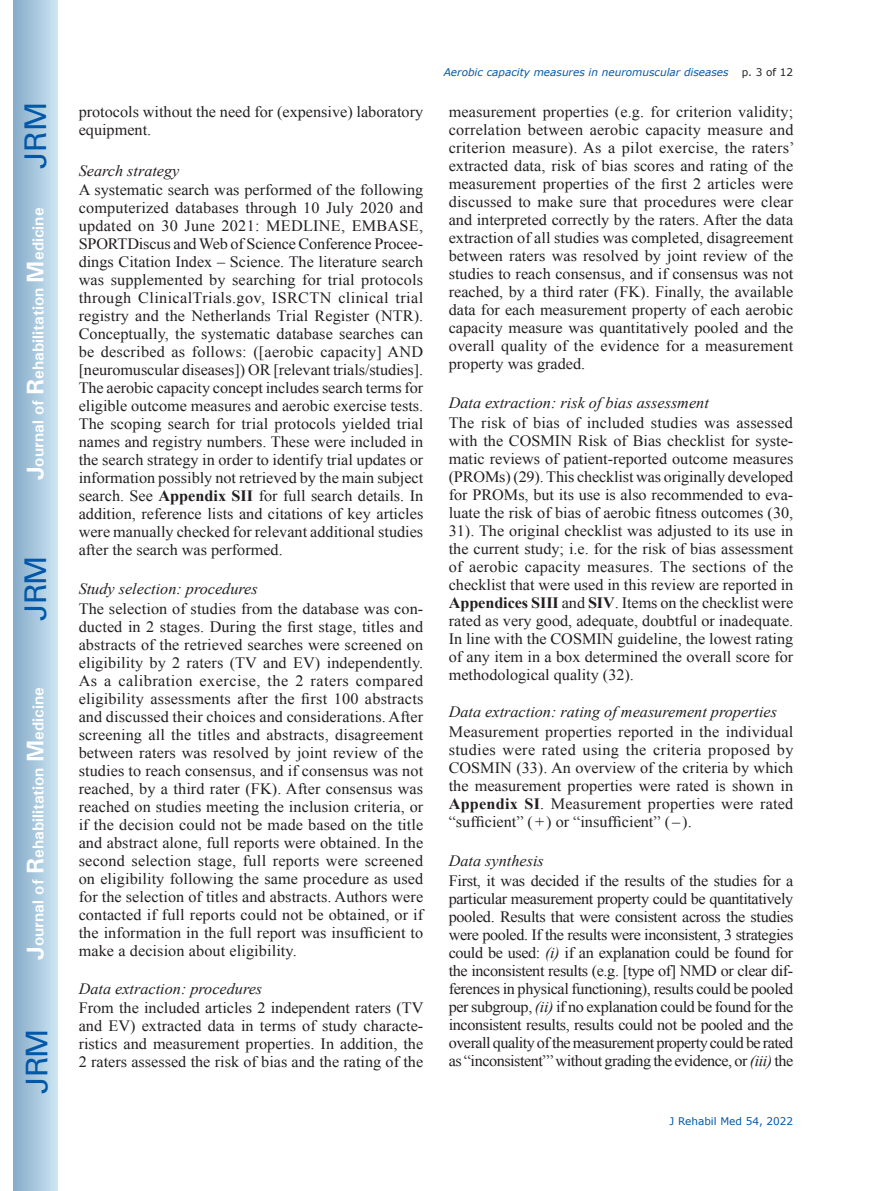
<style>
.page{position:relative;width:872px;height:1191px;background:#fff}
.page>*{position:absolute;margin:0;border:0;box-sizing:border-box;transform-origin:0 0}
.t1{font:30px "Univers";letter-spacing:-.03em;color:#0157a8}
.Text_below_H2{font:15.75px/18px "Times New Roman";color:#231f20;text-align:justify}
.t2{font:italic 15.75px "Times New Roman";color:#231f20}
.t3{font:700 15.75px "Univers";color:#fff}
.Txi{font:15.75px/18px "Times New Roman";color:#231f20}
.t4{font:italic 10.5px "Verdana";color:#0157a8}
.t5{font:10.5px "Verdana";color:#0157a8}
.t6{font:10.5px "Verdana";color:#231f20}
.s1{font-size:24px}
.s2{font-weight:700}
.s3{font-style:italic}
</style>
<div class="page">
<div style="left:14px;top:0;width:43px;height:1191px;background:linear-gradient(to right,#88acca,#cbe5f2)"></div>
<h1 class="t1" style="left:18px;top:169px;width:68px;rotate:-90deg">JRM</h1>
<p class="t3" style="left:28px;top:480px;width:274px;rotate:-90deg"><span class="s1">J</span>ournal of <span class="s1">R</span>ehabilitation <span class="s1">M</span>edicine</p>
<h1 class="t1" style="left:18px;top:620px;width:67px;rotate:-90deg">JRM</h1>
<p class="t3" style="left:28px;top:959px;width:274px;rotate:-90deg"><span class="s1">J</span>ournal of <span class="s1">R</span>ehabilitation <span class="s1">M</span>edicine</p>
<h1 class="t1" style="left:19px;top:1093px;width:67px;rotate:-90deg">JRM</h1>
<p class="Txi" style="left:79px;top:103px;width:346px">protocols without the need for (expensive) laboratory equipment.</p>
<h2 class="t2" style="left:79px;top:160px;width:102px">Search strategy</h2>
<p class="Text_below_H2" style="left:79px;top:181px;width:346px">A systematic search was performed of the following computerized databases through 10 July 2020 and updated on 30 June 2021: MEDLINE, EMBASE, SPORTDiscus and Web of Science Conference Procee&shy;dings Citation Index – Science. The literature search was supplemented by searching for trial protocols through ClinicalTrials.gov, ISRCTN clinical trial registry and the Netherlands Trial Register (NTR).<br>Conceptually, the systematic database searches can be described as follows: ([aerobic capacity] AND [neuromuscular diseases]) OR [relevant trials/studies].<br>The aerobic capacity concept includes search terms for eligible outcome measures and aerobic exercise tests.<br>The scoping search for trial protocols yielded trial names and registry numbers. These were included in the search strategy in order to identify trial updates or information possibly not retrieved by the main subject search. See <span class="s2">Appendix SII</span> for full search details. In addition, reference lists and citations of key articles were manually checked for relevant additional studies after the search was performed.</p>
<h2 class="t2" style="left:79px;top:578px;width:181px">Study selection: procedures</h2>
<p class="Text_below_H2" style="left:79px;top:599px;width:346px">The selection of studies from the database was con&shy;ducted in 2 stages. During the first stage, titles and abstracts of the retrieved searches were screened on eligibility by 2 raters (TV and EV) independently.<br>As a calibration exercise, the 2 raters compared eligibility assessments after the first 100 abstracts and discussed their choices and considerations. After screening all the titles and abstracts, disagreement between raters was resolved by joint review of the studies to reach consensus, and if consensus was not reached, by a third rater (FK). After consensus was reached on studies meeting the inclusion criteria, or if the decision could not be made based on the title and abstract alone, full reports were obtained. In the second selection stage, full reports were screened on eligibility following the same procedure as used for the selection of titles and abstracts. Authors were contacted if full reports could not be obtained, or if the information in the full report was insufficient to make a decision about eligibility.</p>
<h2 class="t2" style="left:79px;top:977px;width:185px">Data extraction: procedures</h2>
<p class="Text_below_H2" style="left:79px;top:998px;width:346px">From the included articles 2 independent raters (TV and EV) extracted data in terms of study characte&shy;ristics and measurement properties. In addition, the 2 raters assessed the risk of bias and the rating of the</p>
<p class="t4" style="left:444px;top:65px;width:286px">Aerobic capacity measures in neuromuscular diseases</p>
<p class="t6" style="left:742px;top:65px;width:53px">p. 3 of 12</p>
<p class="Text_below_H2" style="left:449px;top:103px;width:347px">measurement properties (e.g. for criterion validity; correlation between aerobic capacity measure and criterion measure). As a pilot exercise, the raters’ extracted data, risk of bias scores and rating of the measurement properties of the first 2 articles were discussed to make sure that procedures were clear and interpreted correctly by the raters. After the data extraction of all studies was completed, disagreement between raters was resolved by joint review of the studies to reach consensus, and if consensus was not reached, by a third rater (FK). Finally, the available data for each measurement property of each aerobic capacity measure was quantitatively pooled and the overall quality of the evidence for a measurement property was graded.</p>
<h2 class="t2" style="left:449px;top:392px;width:261px">Data extraction: risk of bias assessment</h2>
<p class="Text_below_H2" style="left:449px;top:413px;width:346px">The risk of bias of included studies was assessed with the COSMIN Risk of Bias checklist for syste&shy;matic reviews of patient-reported outcome measures (PROMs) (29). This checklist was originally developed for PROMs, but its use is also recommended to eva&shy;luate the risk of bias of aerobic fitness outcomes (30, 31). The original checklist was adjusted to its use in the current study; i.e. for the risk of bias assessment of aerobic capacity measures. The sections of the checklist that were used in this review are reported in <span class="s2">Appendices SIII</span> and <span class="s2">SIV</span>. Items on the checklist were rated as very good, adequate, doubtful or inadequate.<br>In line with the COSMIN guideline, the lowest rating of any item in a box determined the overall score for methodological quality (32).</p>
<h2 class="t2" style="left:449px;top:701px;width:330px">Data extraction: rating of measurement properties</h2>
<p class="Text_below_H2" style="left:449px;top:722px;width:346px">Measurement properties reported in the individual studies were rated using the criteria proposed by COSMIN (33). An overview of the criteria by which the measurement properties were rated is shown in <span class="s2">Appendix SI</span>. Measurement properties were rated “sufficient” (+) or “insufficient” (–).</p>
<h2 class="t2" style="left:449px;top:850px;width:97px">Data synthesis</h2>
<p class="Text_below_H2" style="left:449px;top:871px;width:346px">First, it was decided if the results of the studies for a particular measurement property could be quantitatively pooled. Results that were consistent across the studies were pooled. If the results were inconsistent, 3 strategies could be used: <span class="s3">(i)</span> if an explanation could be found for the inconsistent results (e.g. [type of] NMD or clear dif&shy;ferences in physical functioning), results could be pooled per subgroup, <span class="s3">(ii)</span> if no explanation could be found for the inconsistent results, results could not be pooled and the overall quality of the measurement property could be rated as “inconsistent”’ without grading the evidence, or <span class="s3">(iii)</span> the</p>
<p class="t5" style="left:669px;top:1114px;width:125px">J Rehabil Med 54, 2022</p>
</div>
